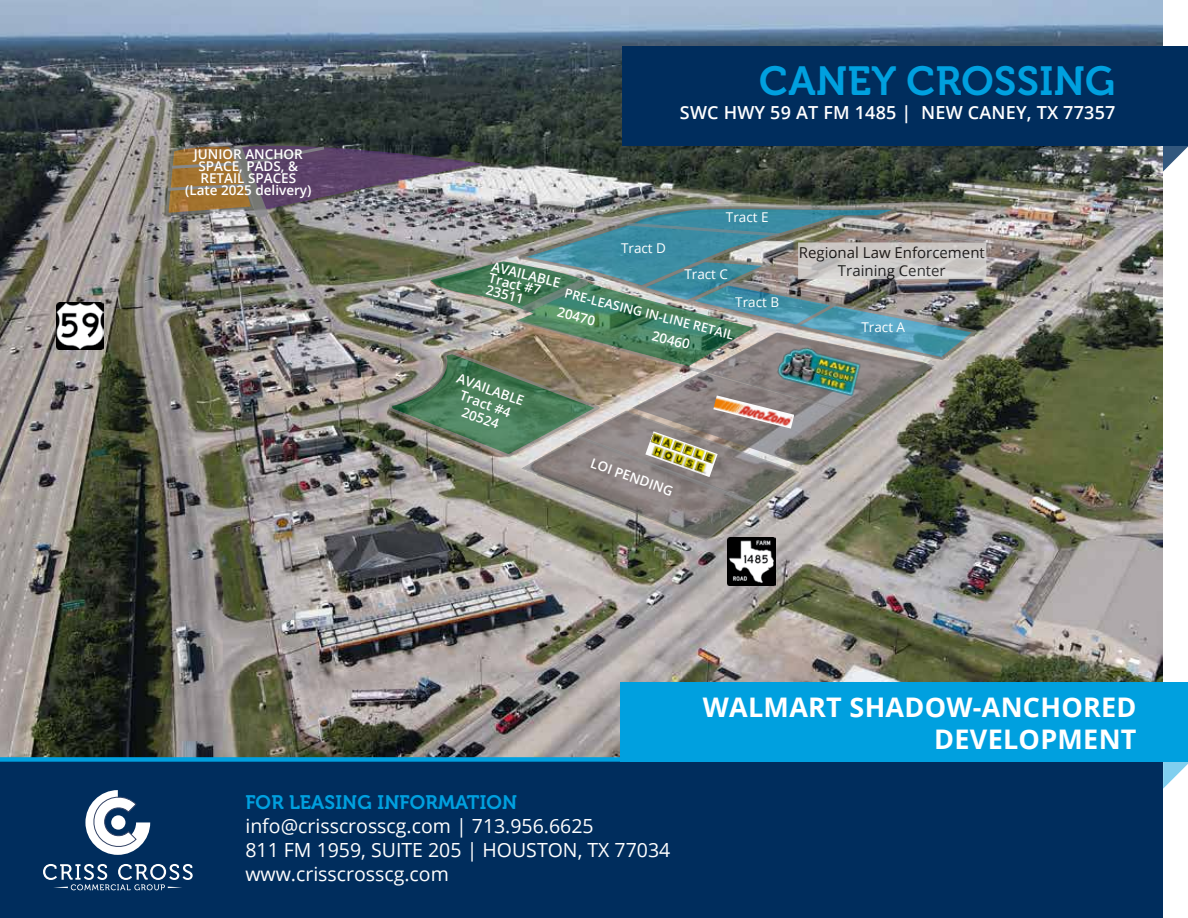
<style>
.page{position:relative;width:1188px;height:918px;background:#fff}
.page>*{position:absolute;margin:0;border:0;box-sizing:border-box;transform-origin:0 0}
.t1{font:40.5px "Museo 700";letter-spacing:.01em;color:#00a0df}
.t2{font:700 27px/32.4px "Open Sans";letter-spacing:.01em;color:#fff;text-align:right}
.t3{font:19.5px/24px "Open Sans";color:#fff}
.t4{font:19.5px "Museo 700";letter-spacing:.01em;color:#00a0df}
.t5{font:600 18px "Open Sans";letter-spacing:.01em;color:#fff}
.t6{font:15px/18px "Open Sans";color:#000;text-align:center}
.t7{font:600 13.5px/12px "Open Sans";color:#fff;text-align:center}
.t8{font:13.5px "Open Sans";color:#fff}
.t9{font:600 12.75px "Open Sans";color:#fff}
</style>
<div class="page">
<svg style="left:1162px;top:146px;width:26px;height:27px"></svg>
<img style="left:0;top:0;width:1162px;height:757px">
<img style="left:164px;top:142px;width:822px;height:400px">
<img style="left:56px;top:302px;width:48px;height:48px">
<img style="left:728px;top:538px;width:47px;height:47px">
<div style="left:622px;top:46px;width:566px;height:100px;background:#002d5d"></div>
<div style="left:0;top:762px;width:1163px;height:156px;background:#002d5d"></div>
<svg style="left:1163px;top:762px;width:25px;height:27px"></svg>
<div style="left:620px;top:683px;width:568px;height:79px;background:#00a0df"></div>
<div style="left:0;top:757px;width:1164px;height:5px;background:#00a0df"></div>
<svg style="left:43px;top:864px;width:150px;height:26px"></svg>
<svg style="left:85px;top:790px;width:65px;height:65px"></svg>
<div style="left:111px;top:815px;width:14px;height:15px;background:#fff;border-radius:50%"></div>
<img style="left:773px;top:341px;width:92px;height:57px">
<img style="left:645px;top:431px;width:73px;height:46px">
<p class="t7" style="left:185px;top:148px;width:128px">JUNIOR ANCHOR<br>SPACE, PADS, &amp;<br>RETAIL SPACES (Late 2025 delivery)</p>
<h1 class="t1" style="left:759px;top:59px;width:357px">CANEY CROSSING</h1>
<h3 class="t5" style="left:680px;top:100px;width:437px">SWC HWY 59 AT FM 1485 | NEW CANEY, TX 77357</h3>
<p class="t8" style="left:621px;top:239px;width:47px">Tract D</p>
<p class="t8" style="left:726px;top:208px;width:44px">Tract E</p>
<p class="t7" style="left:494px;top:260px;width:72px;text-align:left;rotate:14deg">AVAILABLE<br>Tract #7<br>23511</p>
<p class="t8" style="left:684px;top:265px;width:45px">Tract C</p>
<p class="t9" style="left:567px;top:284px;width:176px;rotate:14deg">PRE-LEASING IN-LINE RETAIL</p>
<p class="t8" style="left:735px;top:293px;width:45px">Tract B</p>
<p class="t7" style="left:559px;top:306px;width:40px;rotate:14deg">20470</p>
<p class="t7" style="left:654px;top:329px;width:40px;rotate:14deg">20460</p>
<p class="t7" style="left:460px;top:370px;width:72px;line-height:15px;rotate:20deg">AVAILABLE<br>Tract #4<br>20524</p>
<p class="t7" style="left:593px;top:456px;width:88px;rotate:20deg">LOI PENDING</p>
<p class="t6" style="left:799px;top:243px;width:187px">Regional Law Enforcement<br>Training Center</p>
<p class="t8" style="left:861px;top:318px;width:45px">Tract A</p>
<h2 class="t2" style="left:703px;top:690px;width:435px">WALMART SHADOW-ANCHORED<br>DEVELOPMENT</h2>
<h3 class="t4" style="left:245px;top:792px;width:273px">FOR LEASING INFORMATION</h3>
<h3 class="t3" style="left:245px;top:814px;width:427px">info@crisscrosscg.com | 713.956.6625<br>811 FM 1959, SUITE 205 | HOUSTON, TX 77034 www.crisscrosscg.com</h3>
</div>
